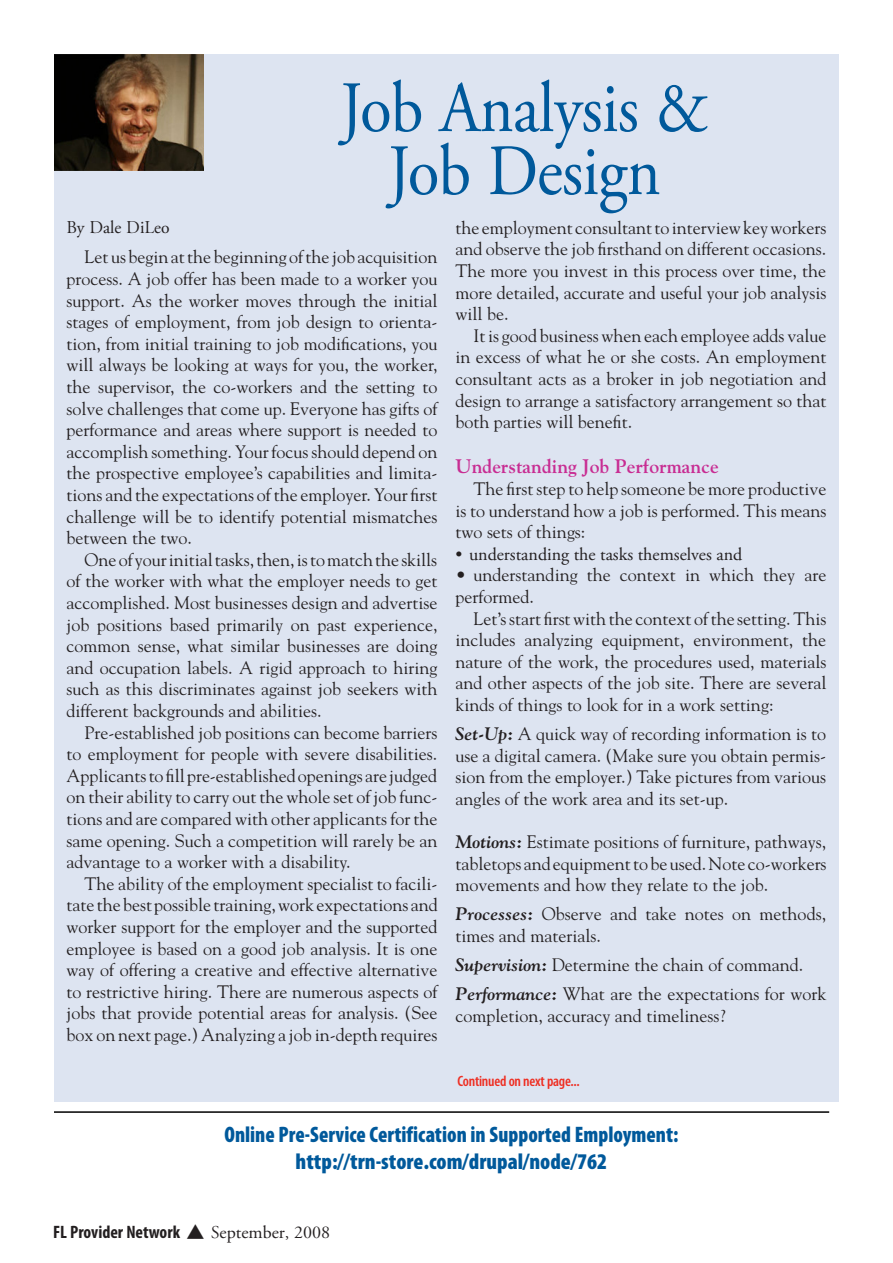
<style>
.page{position:relative;width:893px;height:1263px;background:#fff}
.page>*{position:absolute;margin:0;border:0;box-sizing:border-box;transform-origin:0 0}
.t1{font:72px/63px "Adobe Garamond Pro";letter-spacing:-.01em;color:#00599b;text-align:center;scale:.9 1}
.t2{font:900 condensed 22.5px/27px "Myriad Pro";color:#00599b;text-align:center;scale:.94 1}
.t3{font:700 19.5px "Goudy";color:#c82d93}
.t4{font:18px/21.6px "Goudy";color:#231f20;text-align:justify}
.t5{font:18px "Adobe Garamond Pro";color:#231f20}
.t6{font:700 condensed 18px "Myriad Pro";color:#231f20}
.t7{font:600 condensed 15px "Myriad Pro";letter-spacing:-.015em;color:#ee2e22}
.s1{font-weight:700;font-style:italic}
.s2{font-family:"Adobe Garamond Pro";font-weight:400;font-stretch:normal}
</style>
<div class="page">
<div style="left:54px;top:54px;width:785px;height:1047px;background:#dde4f1"></div>
<hr style="left:54px;top:1111px;width:775px;height:2px;background:#000">
<img style="left:54px;top:54px;width:149px;height:117px">
<h1 class="t1" style="left:340px;top:79px;width:410px">Job Analysis &amp;<br>Job Design</h1>
<p class="t5" style="left:67px;top:216px;width:104px">By Dale DiLeo</p>
<p class="t4" style="left:67px;top:246px;width:372px;text-indent:18px">Let us begin at the beginning of the job acquisition process. A job offer has been made to a worker you support. As the worker moves through the initial stages of employment, from job design to orienta&shy;tion, from initial training to job modifications, you will always be looking at ways for you, the worker, the supervisor, the co-workers and the setting to solve challenges that come up. Everyone has gifts of performance and areas where support is needed to accomplish something. Your focus should depend on the prospective employee’s capabilities and limita&shy;tions and the expectations of the employer. Your first challenge will be to identify potential mismatches between the two.</p>
<p class="t4" style="left:67px;top:548px;width:372px;text-indent:18px">One of your initial tasks, then, is to match the skills of the worker with what the employer needs to get accomplished. Most businesses design and advertise job positions based primarily on past experience, common sense, what similar businesses are doing and occupation labels. A rigid approach to hiring such as this discriminates against job seekers with different backgrounds and abilities.</p>
<p class="t4" style="left:67px;top:721px;width:372px;text-indent:18px">Pre-established job positions can become barriers to employment for people with severe disabilities.<br>Applicants to fill pre-established openings are judged on their ability to carry out the whole set of job func&shy;tions and are compared with other applicants for the same opening. Such a competition will rarely be an advantage to a worker with a disability.</p>
<p class="t4" style="left:67px;top:872px;width:373px;text-indent:18px">The ability of the employment specialist to facili&shy;tate the best possible training, work expectations and worker support for the employer and the supported employee is based on a good job analysis. It is one way of offering a creative and effective alternative to restrictive hiring. There are numerous aspects of jobs that provide potential areas for analysis. (See box on next page.) Analyzing a job in-depth requires</p>
<p class="t4" style="left:455px;top:216px;width:372px">the employment consultant to interview key workers and observe the job firsthand on different occasions.<br>The more you invest in this process over time, the more detailed, accurate and useful your job analysis will be.</p>
<p class="t4" style="left:455px;top:324px;width:372px;text-indent:18px">It is good business when each employee adds value in excess of what he or she costs. An employment consultant acts as a broker in job negotiation and design to arrange a satisfactory arrangement so that both parties will benefit.</p>
<p class="t3" style="left:455px;top:454px;width:265px">Understanding Job Performance</p>
<p class="t4" style="left:455px;top:477px;width:372px;text-indent:18px">The first step to help someone be more productive is to understand how a job is performed. This means two sets of things:</p>
<p class="t5" style="left:455px;top:543px;width:288px">• understanding the tasks themselves and</p>
<p class="t4" style="left:455px;top:564px;width:372px">• understanding the context in which they are performed.</p>
<p class="t4" style="left:455px;top:607px;width:372px;text-indent:18px">Let’s start first with the context of the setting. This includes analyzing equipment, environment, the nature of the work, the procedures used, materials and other aspects of the job site. There are several kinds of things to look for in a work setting:</p>
<p class="t4" style="left:455px;top:722px;width:372px"><span class="s1">Set-Up:</span> A quick way of recording information is to use a digital camera. (Make sure you obtain permis&shy;sion from the employer.) Take pictures from various angles of the work area and its set-up.</p>
<p class="t4" style="left:455px;top:830px;width:373px"><span class="s1">Motions:</span> Estimate positions of furniture, pathways, tabletops and equipment to be used. Note co-workers movements and how they relate to the job.</p>
<p class="t4" style="left:455px;top:903px;width:372px"><span class="s1">Processes:</span> Observe and take notes on methods, times and materials.</p>
<p class="t4" style="left:455px;top:950px;width:372px;line-height:29.1px"><span class="s1">Supervision:</span> Determine the chain of command.<br><span class="s1">Performance:</span> What are the expectations for work</p>
<p class="t4" style="left:455px;top:1004px;width:271px">completion, accuracy and timeliness?</p>
<p class="t7" style="left:458px;top:1073px;width:124px">Continued on next page...</p>
<p class="t2" style="left:224px;top:1121px;width:485px">Online Pre-Service Certification in Supported Employment: http://trn-store.com/drupal/node/762</p>
<p class="t6" style="left:53px;top:1221px;width:279px">FL Provider Network ▲ <span class="s2">September, 2008</span></p>
</div>
